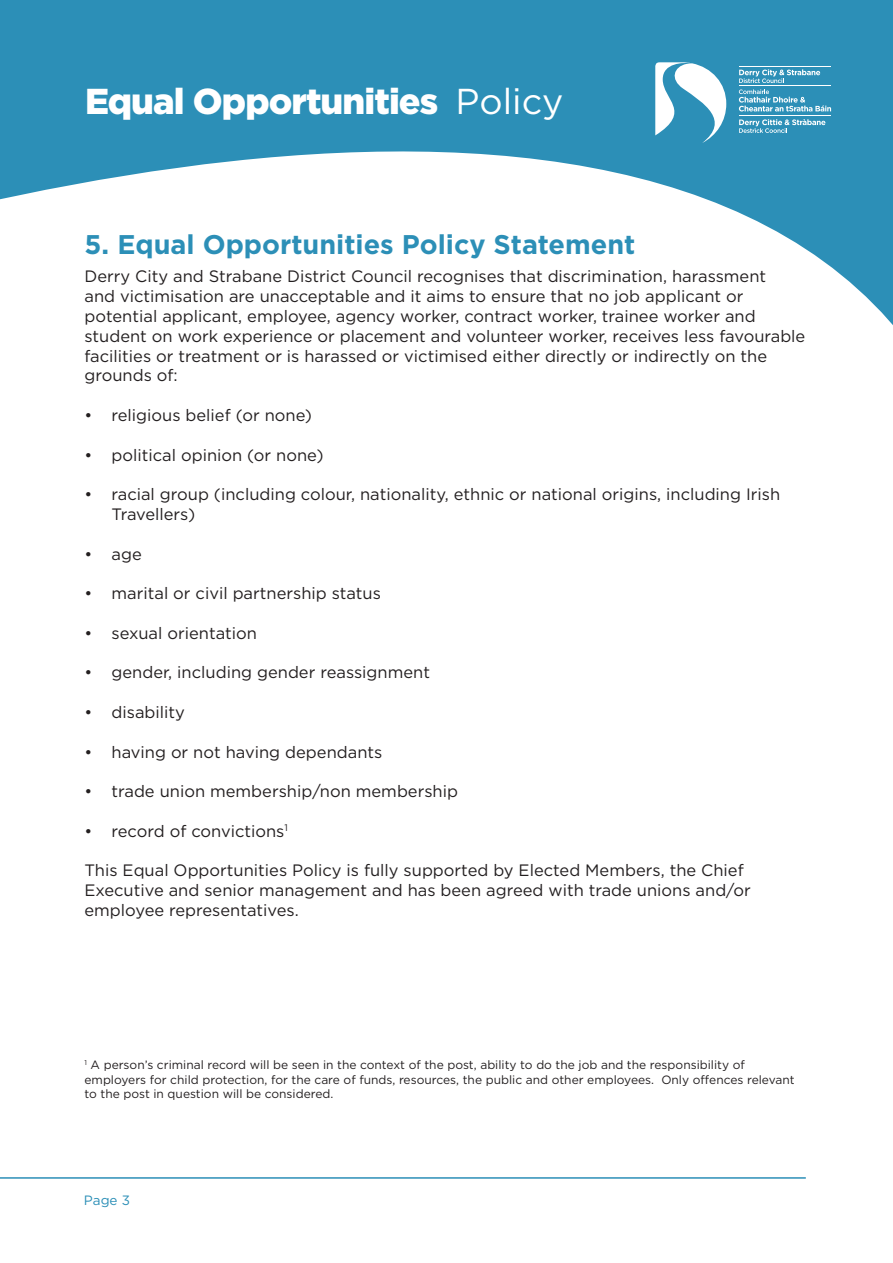
<style>
.page{position:relative;width:893px;height:1263px;background:#fff}
.page>*{position:absolute;margin:0;border:0;box-sizing:border-box;transform-origin:0 0}
.t1{font:900 36px "Gotham";letter-spacing:-.025em;color:#fff}
.t2{font:700 27px "Gotham";color:#2c8fb7}
.t3{font:16.5px/19.8px "Gotham";color:#231f20}
.t4{font:13.5px "Gotham";color:#2c8fb7}
.t5{font:12px/14.4px "Gotham";color:#231f20}
.s1{font-weight:400}
</style>
<div class="page">
<svg style="left:0;top:0;width:893px;height:325px;fill:#2c8fb7"></svg>
<svg style="left:739px;top:69px;width:81px;height:14px"></svg>
<svg style="left:739px;top:89px;width:92px;height:22px;background:#59a6c6"></svg>
<svg style="left:739px;top:119px;width:86px;height:14px"></svg>
<hr style="left:739px;top:66px;width:92px;height:1px;background:#fff">
<hr style="left:739px;top:85px;width:92px;height:1px;background:#fff">
<hr style="left:739px;top:115px;width:92px;height:1px;background:#fff">
<svg style="left:655px;top:62px;width:76px;height:81px"></svg>
<hr style="left:0;top:1177px;width:806px;height:2px;background:#2c8fb7">
<h1 class="t1" style="left:85px;top:76px;width:480px">Equal Opportunities <span class="s1">Policy</span></h1>
<h2 class="t2" style="left:85px;top:228px;width:552px">5. Equal Opportunities Policy Statement</h2>
<p class="t3" style="left:85px;top:266px;width:722px">Derry City and Strabane District Council recognises that discrimination, harassment<br>and victimisation are unacceptable and it aims to ensure that no job applicant or potential applicant, employee, agency worker, contract worker, trainee worker and student on work experience or placement and volunteer worker, receives less favourable facilities or treatment or is harassed or victimised either directly or indirectly on the grounds of:</p>
<p class="t3" style="left:85px;top:405px;width:229px">• religious belief (or none)</p>
<p class="t3" style="left:85px;top:445px;width:241px">• political opinion (or none)</p>
<p class="t3" style="left:112px;top:484px;width:670px;text-indent:-27px">• racial group (including colour, nationality, ethnic or national origins, including Irish<br>Travellers)</p>
<p class="t3" style="left:85px;top:544px;width:59px">• age</p>
<p class="t3" style="left:85px;top:583px;width:298px">• marital or civil partnership status</p>
<p class="t3" style="left:85px;top:623px;width:174px">• sexual orientation</p>
<p class="t3" style="left:85px;top:662px;width:347px">• gender, including gender reassignment</p>
<p class="t3" style="left:85px;top:702px;width:102px">• disability</p>
<p class="t3" style="left:85px;top:742px;width:299px">• having or not having dependants</p>
<p class="t3" style="left:85px;top:781px;width:375px">• trade union membership/non membership</p>
<p class="t3" style="left:85px;top:821px;width:205px">• record of convictions<sup>1</sup></p>
<p class="t3" style="left:85px;top:860px;width:668px">This Equal Opportunities Policy is fully supported by Elected Members, the Chief<br>Executive and senior management and has been agreed with trade unions and/or employee representatives.</p>
<p class="t5" style="left:85px;top:1057px;width:712px"><sup>1</sup> A person’s criminal record will be seen in the context of the post, ability to do the job and the responsibility of employers for child protection, for the care of funds, resources, the public and other employees. Only offences relevant to the post in question will be considered.</p>
<p class="t4" style="left:84px;top:1192px;width:47px">Page 3</p>
</div>
